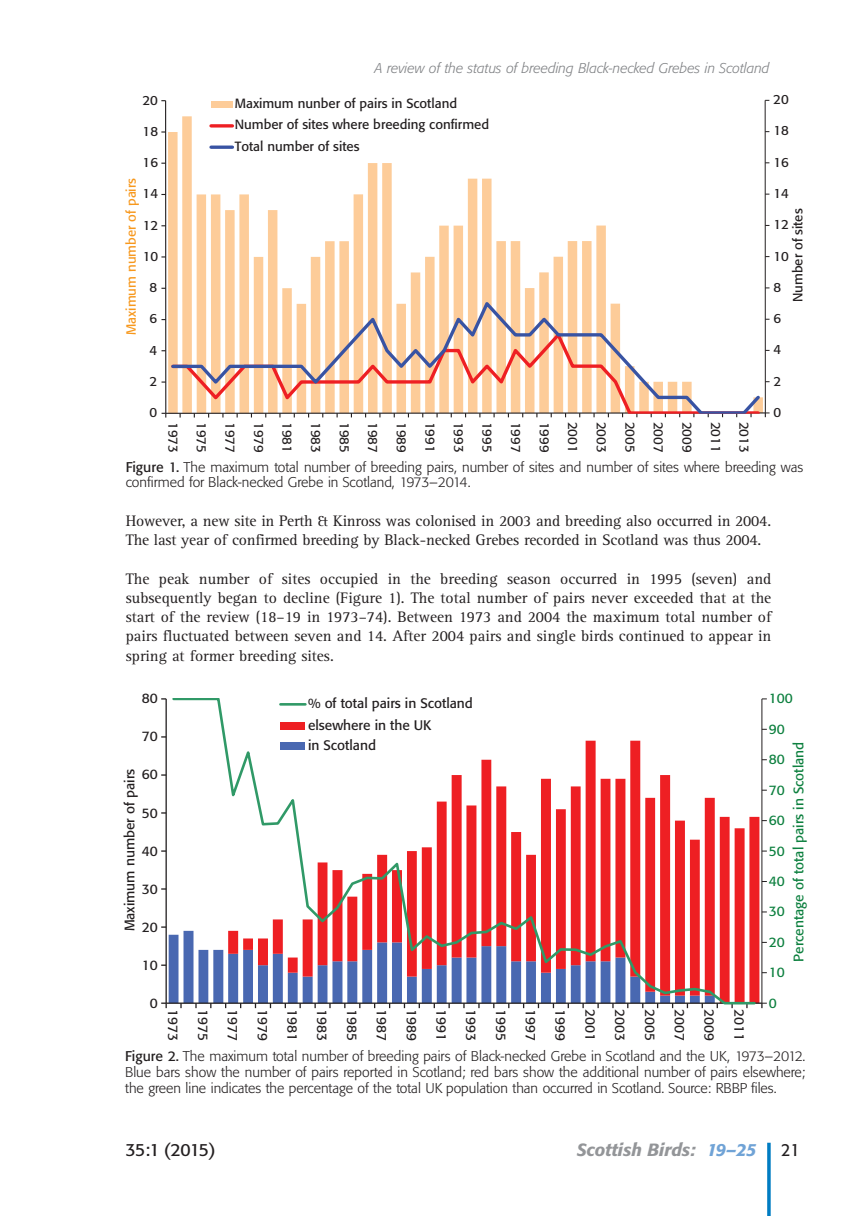
<style>
.page{position:relative;width:844px;height:1216px;background:#fff}
.page>*{position:absolute;margin:0;border:0;box-sizing:border-box;transform-origin:0 0}
.t1{font:italic 500 17.5px "Formata BQ";color:#939598}
.t2{font:17.5px "Formata BQ";letter-spacing:-.03em;color:#231f20}
.t3{font:17.5px "Formata BQ";letter-spacing:-.03em;color:#231f20;scale:.9 1}
.t4{font:15.75px/19.2px "AT Rotis Serif";letter-spacing:-.01em;color:#231f20}
.t5{font:300 14px/15.8px "Formata BQ";color:#231f20;text-align:justify}
.t6{font:italic 300 14px "Formata BQ";color:#808285}
.t7{font:13.65px/19.9px "Formata BQ";color:#231f20}
.t8{font:13.65px "Formata BQ";color:#0d803f}
.t9{font:13.3px/21.3px "Formata BQ";color:#231f20}
.t10{font:13.3px "Formata BQ";color:#f7981d}
.s1{font-weight:400}
.s2{color:#70a3d6}
</style>
<div class="page">
<hr style="left:767px;top:1142px;width:3px;height:73px;background:#007cc2">
<hr style="left:761px;top:699px;width:1px;height:304px;background:#231f20">
<hr style="left:165px;top:699px;width:2px;height:304px;background:#231f20">
<hr style="left:166px;top:1002px;width:595px;height:1px;background:#231f20">
<svg style="left:161px;top:926px;width:556px;height:82px"></svg>
<svg style="left:761px;top:1002px;width:5px;height:6px"></svg>
<svg style="left:171px;top:698px;width:585px;height:306px"></svg>
<div style="left:280px;top:721px;width:25px;height:8px;background:#ee1f23"></div>
<div style="left:280px;top:741px;width:25px;height:8px;background:#4968b1"></div>
<hr style="left:280px;top:703px;width:25px;height:2px;background:#309967">
<svg style="left:168px;top:116px;width:438px;height:296px"></svg>
<hr style="left:764px;top:100px;width:1px;height:313px;background:#231f20">
<hr style="left:165px;top:101px;width:1px;height:312px;background:#231f20">
<hr style="left:166px;top:412px;width:599px;height:2px;background:#231f20">
<svg style="left:764px;top:412px;width:5px;height:5px"></svg>
<svg style="left:169px;top:298px;width:593px;height:116px"></svg>
<div style="left:211px;top:101px;width:21px;height:7px;background:#fdcc99"></div>
<hr style="left:211px;top:124px;width:21px;height:3px;background:#ee1f23">
<svg style="left:211px;top:145px;width:21px;height:4px"></svg>
<p class="t6" style="left:374px;top:62px;width:396px">A review of the status of breeding Black-necked Grebes in Scotland</p>
<p class="t9" style="left:142px;top:90px;width:17px">20</p>
<p class="t9" style="left:143px;top:122px;width:17px">18</p>
<p class="t9" style="left:235px;top:94px;width:256px">Maximum nunber of pairs in Scotland<br>Number of sites where breeding confirmed<br>Total number of sites</p>
<p class="t9" style="left:773px;top:90px;width:17px">20</p>
<p class="t9" style="left:773px;top:121px;width:17px">18</p>
<p class="t9" style="left:143px;top:153px;width:17px">16</p>
<p class="t9" style="left:773px;top:152px;width:17px">16</p>
<p class="t10" style="left:125px;top:335px;width:158px;rotate:-90deg">Maximum number of pairs</p>
<p class="t9" style="left:143px;top:184px;width:17px">14</p>
<p class="t9" style="left:143px;top:215px;width:17px">12</p>
<p class="t9" style="left:143px;top:247px;width:17px">10</p>
<p class="t9" style="left:149px;top:278px;width:9px">8</p>
<p class="t9" style="left:149px;top:309px;width:9px">6</p>
<p class="t9" style="left:773px;top:184px;width:17px">14</p>
<p class="t9" style="left:787px;top:302px;width:95px;rotate:-90deg">Number of sites</p>
<p class="t9" style="left:773px;top:215px;width:17px">12</p>
<p class="t9" style="left:773px;top:246px;width:17px">10</p>
<p class="t9" style="left:773px;top:277px;width:9px">8</p>
<p class="t9" style="left:773px;top:309px;width:9px">6</p>
<p class="t9" style="left:149px;top:340px;width:9px">4</p>
<p class="t9" style="left:773px;top:340px;width:9px">4</p>
<p class="t9" style="left:149px;top:372px;width:9px">2</p>
<p class="t9" style="left:773px;top:371px;width:9px">2</p>
<p class="t9" style="left:149px;top:403px;width:9px">0</p>
<p class="t9" style="left:773px;top:402px;width:9px">0</p>
<p class="t9" style="left:183px;top:422px;width:32px;rotate:90deg">1973</p>
<p class="t9" style="left:211px;top:422px;width:32px;rotate:90deg">1975</p>
<p class="t9" style="left:240px;top:422px;width:32px;rotate:90deg">1977</p>
<p class="t9" style="left:268px;top:422px;width:32px;rotate:90deg">1979</p>
<p class="t9" style="left:297px;top:422px;width:32px;rotate:90deg">1981</p>
<p class="t9" style="left:325px;top:422px;width:32px;rotate:90deg">1983</p>
<p class="t9" style="left:354px;top:422px;width:32px;rotate:90deg">1985</p>
<p class="t9" style="left:382px;top:422px;width:32px;rotate:90deg">1987</p>
<p class="t9" style="left:411px;top:422px;width:32px;rotate:90deg">1989</p>
<p class="t9" style="left:439px;top:422px;width:32px;rotate:90deg">1991</p>
<p class="t9" style="left:468px;top:422px;width:32px;rotate:90deg">1993</p>
<p class="t9" style="left:496px;top:422px;width:32px;rotate:90deg">1995</p>
<p class="t9" style="left:525px;top:421px;width:32px;rotate:90deg">1997</p>
<p class="t9" style="left:554px;top:421px;width:32px;rotate:90deg">1999</p>
<p class="t9" style="left:582px;top:421px;width:32px;rotate:90deg">2001</p>
<p class="t9" style="left:611px;top:421px;width:32px;rotate:90deg">2003</p>
<p class="t9" style="left:639px;top:421px;width:32px;rotate:90deg">2005</p>
<p class="t9" style="left:668px;top:421px;width:32px;rotate:90deg">2007</p>
<p class="t9" style="left:696px;top:421px;width:32px;rotate:90deg">2009</p>
<p class="t9" style="left:725px;top:421px;width:32px;rotate:90deg">2011</p>
<p class="t9" style="left:753px;top:421px;width:32px;rotate:90deg">2013</p>
<p class="t5" style="left:126px;top:460px;width:679px"><span class="s1">Figure 1.</span> The maximum total number of breeding pairs, number of sites and number of sites where breeding was confirmed for Black-necked Grebe in Scotland, 1973–2014.</p>
<p class="t4" style="left:126px;top:512px;width:646px">However, a new site in Perth &amp; Kinross was colonised in 2003 and breeding also occurred in 2004.<br>The last year of confirmed breeding by Black-necked Grebes recorded in Scotland was thus 2004.</p>
<p class="t4" style="left:126px;top:570px;width:647px;text-align:justify">The peak number of sites occupied in the breeding season occurred in 1995 (seven) and subsequently began to decline (Figure 1). The total number of pairs never exceeded that at the start of the review (18–19 in 1973–74). Between 1973 and 2004 the maximum total number of pairs fluctuated between seven and 14. After 2004 pairs and single birds continued to appear in spring at former breeding sites.</p>
<p class="t7" style="left:142px;top:689px;width:17px">80</p>
<p class="t7" style="left:142px;top:727px;width:17px">70</p>
<p class="t7" style="left:121px;top:931px;width:164px;rotate:-90deg">Maximum number of pairs</p>
<p class="t7" style="left:142px;top:765px;width:17px">60</p>
<p class="t7" style="left:142px;top:803px;width:17px">50</p>
<p class="t7" style="left:142px;top:841px;width:17px">40</p>
<p class="t7" style="left:142px;top:880px;width:17px">30</p>
<p class="t7" style="left:142px;top:918px;width:17px">20</p>
<p class="t7" style="left:308px;top:694px;width:166px">% of total pairs in Scotland</p>
<p class="t7" style="left:308px;top:716px;width:125px">elsewhere in the UK in Scotland</p>
<p class="t7" style="left:142px;top:956px;width:17px">10</p>
<p class="t7" style="left:150px;top:994px;width:9px">0</p>
<p class="t7" style="left:182px;top:1008px;width:33px;rotate:90deg">1973</p>
<p class="t7" style="left:212px;top:1008px;width:33px;rotate:90deg">1975</p>
<p class="t7" style="left:241px;top:1008px;width:33px;rotate:90deg">1977</p>
<p class="t7" style="left:271px;top:1008px;width:33px;rotate:90deg">1979</p>
<p class="t7" style="left:301px;top:1008px;width:33px;rotate:90deg">1981</p>
<p class="t7" style="left:331px;top:1008px;width:33px;rotate:90deg">1983</p>
<p class="t7" style="left:360px;top:1008px;width:33px;rotate:90deg">1985</p>
<p class="t7" style="left:390px;top:1008px;width:33px;rotate:90deg">1987</p>
<p class="t7" style="left:420px;top:1008px;width:33px;rotate:90deg">1989</p>
<p class="t7" style="left:450px;top:1008px;width:33px;rotate:90deg">1991</p>
<p class="t7" style="left:480px;top:1008px;width:33px;rotate:90deg">1993</p>
<p class="t7" style="left:509px;top:1008px;width:33px;rotate:90deg">1995</p>
<p class="t7" style="left:539px;top:1008px;width:33px;rotate:90deg">1997</p>
<p class="t7" style="left:569px;top:1008px;width:33px;rotate:90deg">1999</p>
<p class="t7" style="left:599px;top:1008px;width:33px;rotate:90deg">2001</p>
<p class="t7" style="left:628px;top:1008px;width:33px;rotate:90deg">2003</p>
<p class="t7" style="left:658px;top:1008px;width:33px;rotate:90deg">2005</p>
<p class="t7" style="left:688px;top:1008px;width:33px;rotate:90deg">2007</p>
<p class="t7" style="left:718px;top:1008px;width:33px;rotate:90deg">2009</p>
<p class="t7" style="left:747px;top:1008px;width:33px;rotate:90deg">2011</p>
<p class="t8" style="left:768px;top:692px;width:25px">100</p>
<p class="t8" style="left:768px;top:723px;width:17px">90</p>
<p class="t8" style="left:768px;top:753px;width:17px">80</p>
<p class="t8" style="left:768px;top:784px;width:17px">70</p>
<p class="t8" style="left:768px;top:814px;width:17px">60</p>
<p class="t8" style="left:768px;top:844px;width:17px">50</p>
<p class="t8" style="left:768px;top:875px;width:17px">40</p>
<p class="t8" style="left:768px;top:905px;width:17px">30</p>
<p class="t8" style="left:768px;top:936px;width:17px">20</p>
<p class="t8" style="left:768px;top:966px;width:17px">10</p>
<p class="t8" style="left:792px;top:961px;width:221px;rotate:-90deg">Percentage of total pairs in Scotland</p>
<p class="t8" style="left:768px;top:997px;width:9px">0</p>
<p class="t5" style="left:125px;top:1049px;width:681px"><span class="s1">Figure 2.</span> The maximum total number of breeding pairs of Black-necked Grebe in Scotland and the UK, 1973–2012.<br>Blue bars show the number of pairs reported in Scotland; red bars show the additional number of pairs elsewhere; the green line indicates the percentage of the total UK population than occurred in Scotland. Source: RBBP files.</p>
<p class="t2" style="left:125px;top:1141px;width:92px">35:1 (2015)</p>
<p class="t1" style="left:576px;top:1141px;width:181px">Scottish Birds: <span class="s2">19–25</span></p>
<p class="t3" style="left:781px;top:1141px;width:22px">21</p>
</div>
